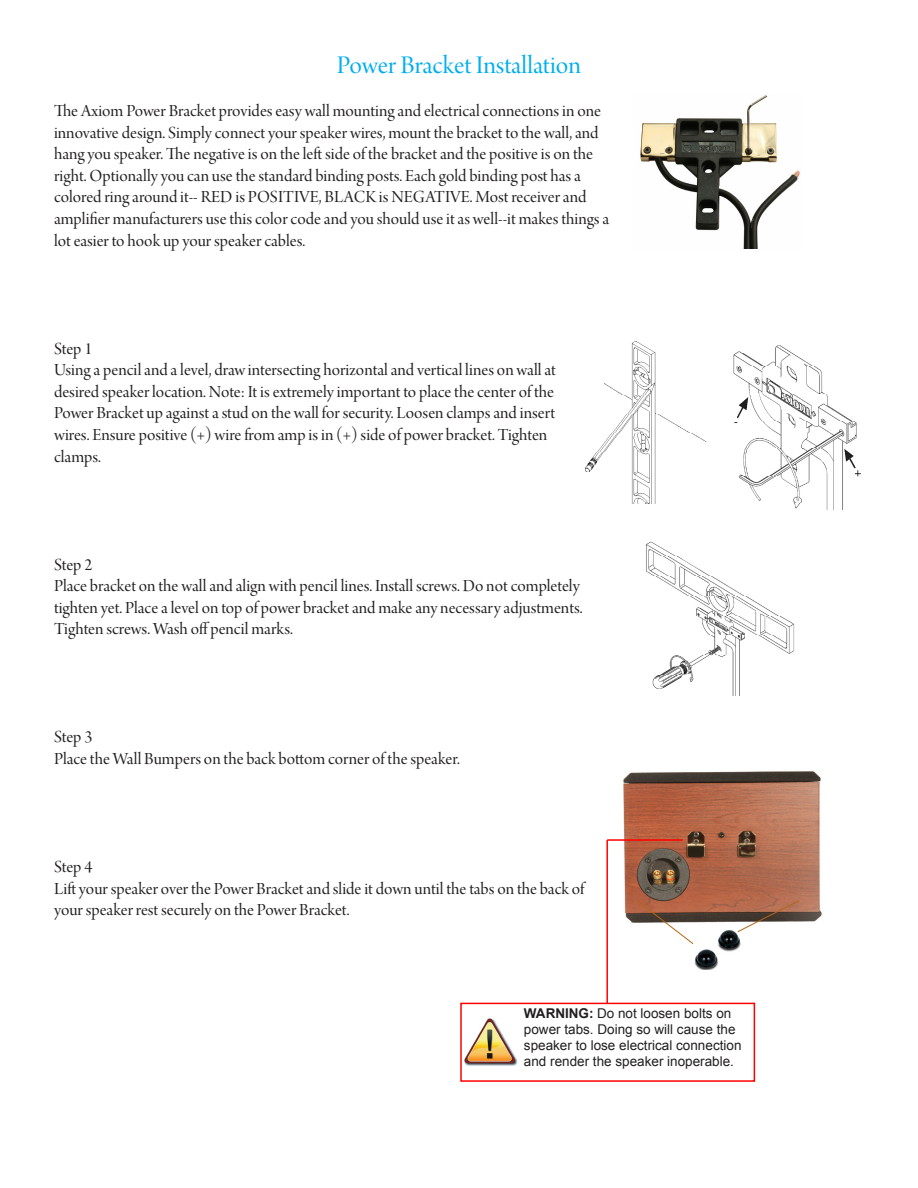
<style>
.page{position:relative;width:918px;height:1188px;background:#fff}
.page>*{position:absolute;margin:0;border:0;box-sizing:border-box;transform-origin:0 0}
.t1{font:27px "Arno Pro Regular 36 pt";letter-spacing:-.005em;color:#00aeef}
.t2{font:18px/21.6px "Arno Pro Regular 36 pt";color:#231f20}
.t3{font:13.5px/16.2px "Arial";color:#231f20}
.s1{font-weight:700}
</style>
<div class="page">
<img style="left:585px;top:341px;width:122px;height:162px">
<img style="left:733px;top:345px;width:128px;height:164px">
<img style="left:646px;top:541px;width:149px;height:155px">
<img style="left:623px;top:771px;width:199px;height:152px">
<svg style="left:635px;top:899px;width:66px;height:46px"></svg>
<img style="left:694px;top:929px;width:47px;height:40px">
<svg style="left:736px;top:899px;width:64px;height:34px"></svg>
<img style="left:640px;top:95px;width:160px;height:153px">
<img style="left:464px;top:1018px;width:54px;height:48px">
<hr style="left:606px;top:840px;width:2px;height:163px;background:#f00">
<hr style="left:607px;top:839px;width:76px;height:2px;background:#f00">
<div style="left:460px;top:1003px;width:295px;height:79px;border:2px solid #f00"></div>
<p class="t1" style="left:337px;top:50px;width:246px">Power Bracket Installation</p>
<p class="t2" style="left:54px;top:101px;width:557px">The Axiom Power Bracket provides easy wall mounting and electrical connections in one innovative design. Simply connect your speaker wires, mount the bracket to the wall, and hang you speaker. The negative is on the left side of the bracket and the positive is on the right. Optionally you can use the standard binding posts. Each gold binding post has a colored ring around it-- RED is POSITIVE, BLACK is NEGATIVE. Most receiver and amplifier manufacturers use this color code and you should use it as well--it makes things a lot easier to hook up your speaker cables.</p>
<p class="t2" style="left:54px;top:339px;width:40px">Step 1</p>
<p class="t2" style="left:54px;top:360px;width:503px">Using a pencil and a level, draw intersecting horizontal and vertical lines on wall at desired speaker location. Note: It is extremely important to place the center of the Power Bracket up against a stud on the wall for security. Loosen clamps and insert wires. Ensure positive (+) wire from amp is in (+) side of power bracket. Tighten clamps.</p>
<p class="t2" style="left:54px;top:555px;width:40px">Step 2</p>
<p class="t2" style="left:54px;top:576px;width:530px">Place bracket on the wall and align with pencil lines. Install screws. Do not completely tighten yet. Place a level on top of power bracket and make any necessary adjustments.<br>Tighten screws. Wash off pencil marks.</p>
<p class="t2" style="left:54px;top:727px;width:40px">Step 3</p>
<p class="t2" style="left:54px;top:749px;width:407px">Place the Wall Bumpers on the back bottom corner of the speaker.</p>
<p class="t2" style="left:54px;top:857px;width:40px">Step 4</p>
<p class="t2" style="left:54px;top:879px;width:532px">Lift your speaker over the Power Bracket and slide it down until the tabs on the back of your speaker rest securely on the Power Bracket.</p>
<p class="t3" style="left:524px;top:1005px;width:219px"><span class="s1">WARNING:</span> Do not loosen bolts on power tabs. Doing so will cause the speaker to lose electrical connection and render the speaker inoperable.</p>
</div>
